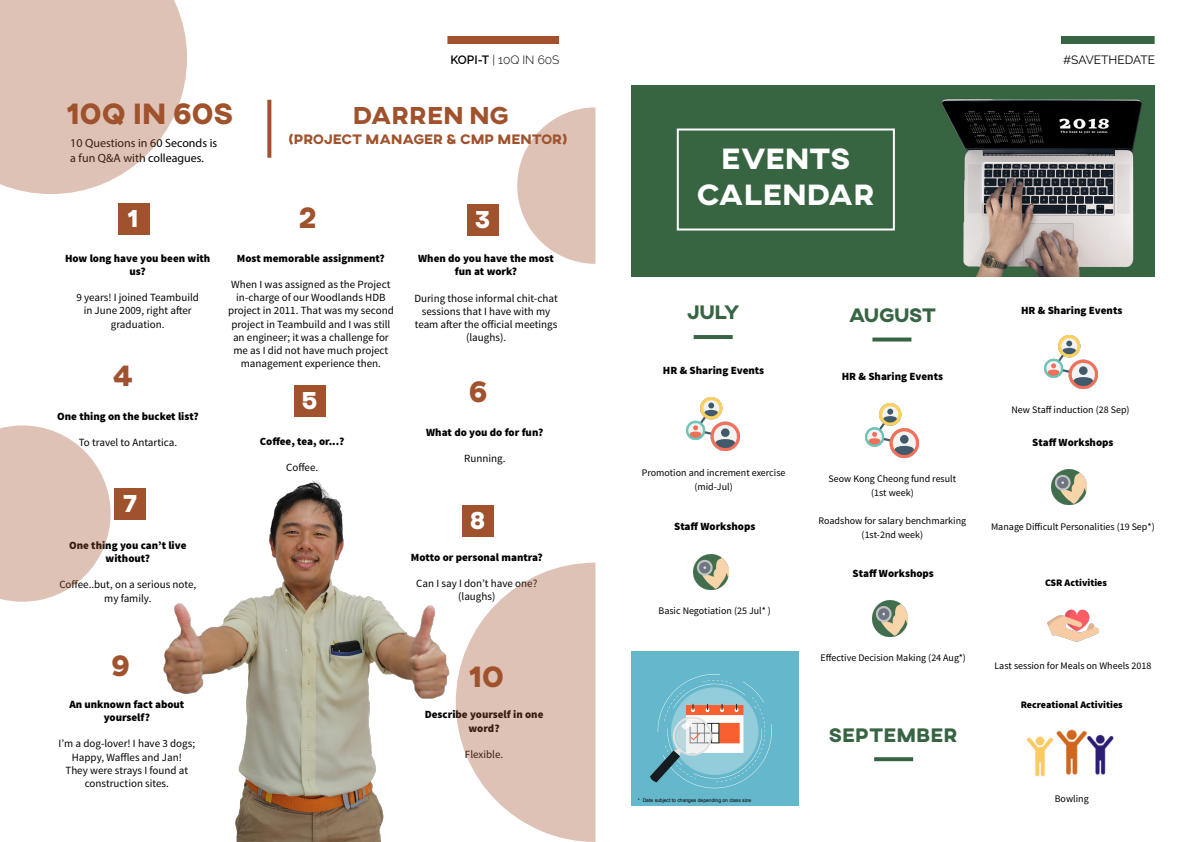
<style>
.page{position:relative;width:1191px;height:842px;background:#fff}
.page>*{position:absolute;margin:0;border:0;box-sizing:border-box;transform-origin:0 0}
.t1{font:800 30px "AXIS";color:#a0522d}
.t2{font:800 30px/36px "AXIS";color:#fff;text-align:center}
.t3{font:800 25px "AXIS";color:#a0522d}
.t4{font:800 25px "AXIS";color:#fff}
.t5{font:800 20px "AXIS";color:#376543}
.t6{font:800 14px "AXIS";color:#a0522d}
.t7{font:12px "Myriad Pro";color:#000}
.t8{font:300 12px "Raleway";color:#000}
.t9{font:12px "Raleway";color:#000}
.t10{font:11px/13.2px "Source Sans Pro";color:#000;text-align:center}
.t11{font:900 11px/13.2px "Source Sans Pro";color:#000;text-align:center}
.t12{font:10px/14px "Source Sans Pro";color:#000;text-align:center}
.t13{font:900 10px "Source Sans Pro";color:#000}
.t14{font:5px "Arial";color:#000}
.s1{font-weight:600}
</style>
<div class="page">
<div style="left:119px;top:204px;width:31px;height:30px;background:#a0522d"></div>
<div style="left:467px;top:204px;width:31px;height:31px;background:#a0522d"></div>
<div style="left:294px;top:385px;width:31px;height:31px;background:#a0522d"></div>
<div style="left:115px;top:488px;width:31px;height:31px;background:#a0522d"></div>
<div style="left:462px;top:505px;width:31px;height:31px;background:#a0522d"></div>
<div style="left:447px;top:36px;width:112px;height:8px;background:#a0522d"></div>
<svg style="left:267px;top:100px;width:4px;height:58px"></svg>
<svg style="left:0;top:0;width:187px;height:194px;background:#e1c9bd"></svg>
<svg style="left:458px;top:563px;width:137px;height:279px"></svg>
<svg style="left:517px;top:107px;width:78px;height:157px"></svg>
<svg style="left:0;top:425px;width:111px;height:177px"></svg>
<img style="left:163px;top:480px;width:295px;height:362px">
<div style="left:1061px;top:36px;width:93px;height:8px;background:#376441"></div>
<img style="left:829px;top:86px;width:325px;height:191px">
<div style="left:631px;top:86px;width:198px;height:191px;background:#376441"></div>
<div style="left:677px;top:128px;width:218px;height:102px;border:2px solid #fff"></div>
<img style="left:686px;top:397px;width:53px;height:54px">
<img style="left:865px;top:404px;width:53px;height:53px">
<hr style="left:693px;top:335px;width:39px;height:4px;background:#376543">
<svg style="left:872px;top:337px;width:39px;height:4px"></svg>
<svg style="left:874px;top:757px;width:39px;height:4px"></svg>
<img style="left:1044px;top:335px;width:53px;height:53px">
<img style="left:693px;top:554px;width:35px;height:35px">
<img style="left:1051px;top:470px;width:35px;height:35px">
<img style="left:872px;top:601px;width:35px;height:35px">
<img style="left:1047px;top:609px;width:51px;height:33px">
<img style="left:1026px;top:729px;width:88px;height:48px">
<img style="left:631px;top:652px;width:167px;height:154px">
<p class="t8" style="left:450px;top:53px;width:110px"><span class="s1">KOPI-T</span> | 10Q IN 60S</p>
<h1 class="t1" style="left:66px;top:94px;width:169px">10Q IN 60S</h1>
<h2 class="t3" style="left:353px;top:99px;width:158px">DARREN NG</h2>
<p class="t7" style="left:70px;top:136px;width:148px">10 Questions in 60 Seconds is</p>
<p class="t6" style="left:288px;top:130px;width:280px">(PROJECT MANAGER &amp; CMP MENTOR)</p>
<p class="t7" style="left:70px;top:151px;width:135px">a fun Q&amp;A with colleagues.</p>
<h1 class="t1" style="left:298px;top:198px;width:20px">2</h1>
<h2 class="t4" style="left:127px;top:202px;width:13px">1</h2>
<h2 class="t4" style="left:474px;top:203px;width:17px">3</h2>
<p class="t11" style="left:65px;top:252px;width:147px">How long have you been with us?</p>
<p class="t10" style="left:76px;top:291px;width:124px">9 years! I joined Teambuild in June 2009, right after graduation.</p>
<h1 class="t1" style="left:112px;top:356px;width:22px">4</h1>
<p class="t11" style="left:57px;top:410px;width:143px">One thing on the bucket list?</p>
<p class="t10" style="left:79px;top:436px;width:100px">To travel to Antartica.</p>
<h2 class="t4" style="left:123px;top:487px;width:16px">7</h2>
<p class="t11" style="left:69px;top:539px;width:119px">One thing you can’t live without?</p>
<p class="t10" style="left:59px;top:578px;width:138px">Coffee..but, on a serious note, my family.</p>
<p class="t11" style="left:237px;top:252px;width:149px">Most memorable assignment?</p>
<p class="t10" style="left:228px;top:278px;width:167px">When I was assigned as the Project in-charge of our Woodlands HDB project in 2011. That was my second project in Teambuild and I was still an engineer; it was a challenge for me as I did not have much project management experience then.</p>
<h2 class="t4" style="left:301px;top:384px;width:17px">5</h2>
<p class="t11" style="left:260px;top:435px;width:86px">Coffee, tea, or...?</p>
<p class="t10" style="left:286px;top:461px;width:34px">Coffee.</p>
<p class="t11" style="left:418px;top:252px;width:137px">When do you have the most fun at work?</p>
<p class="t10" style="left:414px;top:292px;width:145px">During those informal chit-chat sessions that I have with my team after the official meetings (laughs).</p>
<h1 class="t1" style="left:469px;top:372px;width:20px">6</h1>
<p class="t11" style="left:426px;top:426px;width:119px">What do you do for fun?</p>
<p class="t10" style="left:464px;top:452px;width:43px">Running.</p>
<h2 class="t4" style="left:470px;top:504px;width:17px">8</h2>
<p class="t11" style="left:411px;top:551px;width:134px">Motto or personal mantra?</p>
<p class="t10" style="left:416px;top:577px;width:123px">Can I say I don’t have one? (laughs)</p>
<h1 class="t1" style="left:111px;top:646px;width:21px">9</h1>
<p class="t11" style="left:69px;top:698px;width:116px">An unknown fact about yourself?</p>
<p class="t10" style="left:59px;top:737px;width:138px">I’m a dog-lover! I have 3 dogs;<br>Happy, Waffles and Jan!<br>They were strays I found at construction sites.</p>
<h1 class="t1" style="left:468px;top:657px;width:37px">10</h1>
<p class="t11" style="left:425px;top:708px;width:120px">Describe yourself in one word?</p>
<p class="t10" style="left:465px;top:748px;width:40px">Flexible.</p>
<h1 class="t2" style="left:697px;top:142px;width:179px">EVENTS<br>CALENDAR</h1>
<p class="t9" style="left:1063px;top:53px;width:93px">#SAVETHEDATE</p>
<h3 class="t5" style="left:687px;top:299px;width:55px">JULY</h3>
<h3 class="t5" style="left:848px;top:302px;width:89px">AUGUST</h3>
<p class="t11" style="left:663px;top:364px;width:103px">HR &amp; Sharing Events</p>
<p class="t11" style="left:841px;top:370px;width:103px">HR &amp; Sharing Events</p>
<p class="t12" style="left:641px;top:466px;width:145px">Promotion and increment exercise (mid-Jul)</p>
<p class="t12" style="left:828px;top:472px;width:129px">Seow Kong Cheong fund result (1st week)</p>
<p class="t12" style="left:818px;top:514px;width:149px">Roadshow for salary benchmarking (1st-2nd week)</p>
<p class="t11" style="left:674px;top:520px;width:83px">Staff Workshops</p>
<p class="t12" style="left:658px;top:604px;width:114px">Basic Negotiation (25 Jul* )</p>
<p class="t11" style="left:852px;top:567px;width:83px">Staff Workshops</p>
<p class="t12" style="left:820px;top:650px;width:147px">Effective Decision Making (24 Aug*)</p>
<h3 class="t5" style="left:828px;top:722px;width:130px">SEPTEMBER</h3>
<p class="t11" style="left:1021px;top:304px;width:103px">HR &amp; Sharing Events</p>
<p class="t12" style="left:1011px;top:403px;width:120px">New Staff induction (28 Sep)</p>
<p class="t11" style="left:1032px;top:436px;width:83px">Staff Workshops</p>
<p class="t12" style="left:991px;top:519px;width:165px">Manage Difficult Personalities (19 Sep*)</p>
<p class="t13" style="left:1045px;top:576px;width:64px">CSR Activities</p>
<p class="t12" style="left:994px;top:659px;width:158px">Last session for Meals on Wheels 2018</p>
<p class="t13" style="left:1020px;top:698px;width:104px">Recreational Activities</p>
<p class="t14" style="left:638px;top:797px;width:115px">* Date subject to changes depending on class size</p>
<p class="t12" style="left:1054px;top:792px;width:35px">Bowling</p>
</div>
